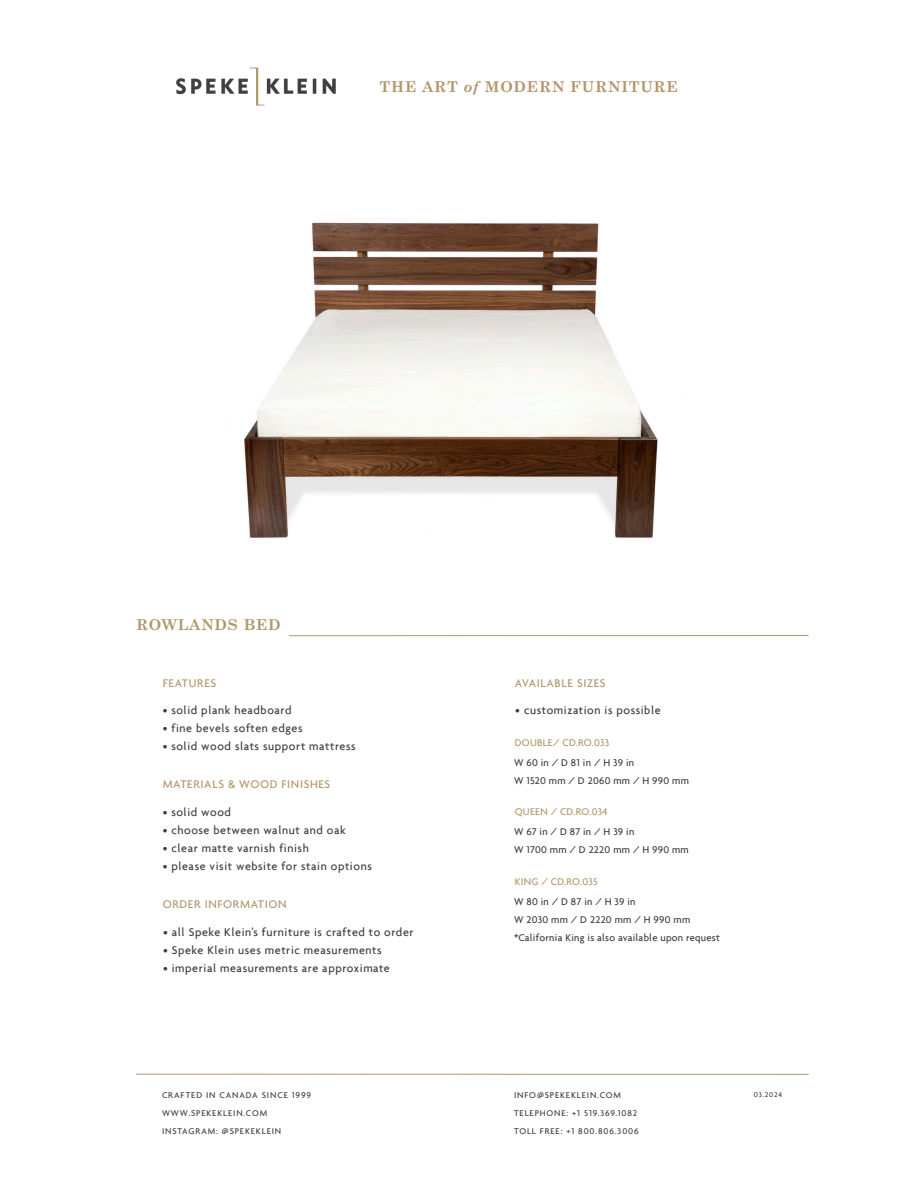
<style>
.page{position:relative;width:918px;height:1188px;background:#fff}
.page>*{position:absolute;margin:0;border:0;box-sizing:border-box;transform-origin:0 0}
.t1{font:700 15px "Century Schoolbook";letter-spacing:.05em;color:#b1976c}
.t2{font:500 12px "Agenda";letter-spacing:.05em;color:#3e3e3f}
.t3{font:500 12px "Agenda";letter-spacing:.05em;color:#b1976c}
.t4{font:500 10.5px "Agenda";letter-spacing:.025em;color:#3e3e3f}
.t5{font:500 10.5px "Agenda";letter-spacing:.025em;color:#b1976c}
.t6{font:500 9px "Agenda";letter-spacing:.1em;color:#3e3e3f}
.t7{font:500 7.5px "Agenda";letter-spacing:.1em;color:#3e3e3f}
.s1{font-style:italic}
</style>
<div class="page">
<img style="left:176px;top:67px;width:160px;height:39px">
<img style="left:244px;top:222px;width:414px;height:316px">
<hr style="left:289px;top:635px;width:520px;height:1px;background:#b1976c">
<hr style="left:136px;top:1074px;width:673px;height:1px;background:#b1976c">
<p class="t1" style="left:380px;top:78px;width:300px">THE ART <span class="s1">of</span> MODERN FURNITURE</p>
<p class="t1" style="left:136px;top:615px;width:146px">ROWLANDS BED</p>
<p class="t3" style="left:163px;top:675px;width:55px">FEATURES</p>
<p class="t2" style="left:163px;top:703px;width:130px">• solid plank headboard</p>
<p class="t2" style="left:163px;top:721px;width:141px">• fine bevels soften edges</p>
<p class="t2" style="left:163px;top:739px;width:194px">• solid wood slats support mattress</p>
<p class="t3" style="left:163px;top:777px;width:169px">MATERIALS &amp; WOOD FINISHES</p>
<p class="t2" style="left:163px;top:805px;width:70px">• solid wood</p>
<p class="t2" style="left:163px;top:823px;width:185px">• choose between walnut and oak</p>
<p class="t2" style="left:163px;top:841px;width:148px">• clear matte varnish finish</p>
<p class="t2" style="left:163px;top:859px;width:211px">• please visit website for stain options</p>
<p class="t3" style="left:163px;top:897px;width:125px">ORDER INFORMATION</p>
<p class="t2" style="left:163px;top:925px;width:252px">• all Speke Klein’s furniture is crafted to order</p>
<p class="t2" style="left:163px;top:943px;width:220px">• Speke Klein uses metric measurements</p>
<p class="t2" style="left:163px;top:961px;width:228px">• imperial measurements are approximate</p>
<p class="t6" style="left:162px;top:1090px;width:151px">CRAFTED IN CANADA SINCE 1999</p>
<p class="t6" style="left:162px;top:1108px;width:107px">WWW.SPEKEKLEIN.COM</p>
<p class="t6" style="left:162px;top:1126px;width:121px">INSTAGRAM: @SPEKEKLEIN</p>
<p class="t3" style="left:515px;top:675px;width:92px">AVAILABLE SIZES</p>
<p class="t2" style="left:515px;top:703px;width:147px">• customization is possible</p>
<p class="t5" style="left:515px;top:737px;width:96px">DOUBLE/ CD.RO.033</p>
<p class="t4" style="left:514px;top:756px;width:122px">W 60 in / D 81 in / H 39 in</p>
<p class="t4" style="left:514px;top:774px;width:176px">W 1520 mm / D 2060 mm / H 990 mm</p>
<p class="t5" style="left:515px;top:806px;width:94px">QUEEN / CD.RO.034</p>
<p class="t4" style="left:514px;top:825px;width:122px">W 67 in / D 87 in / H 39 in</p>
<p class="t4" style="left:514px;top:843px;width:176px">W 1700 mm / D 2220 mm / H 990 mm</p>
<p class="t5" style="left:515px;top:875px;width:85px">KING / CD.RO.035</p>
<p class="t4" style="left:514px;top:895px;width:123px">W 80 in / D 87 in / H 39 in</p>
<p class="t4" style="left:514px;top:913px;width:178px">W 2030 mm / D 2220 mm / H 990 mm</p>
<p class="t4" style="left:514px;top:931px;width:207px">*California King is also available upon request</p>
<p class="t6" style="left:514px;top:1090px;width:108px">INFO@SPEKEKLEIN.COM</p>
<p class="t6" style="left:514px;top:1108px;width:125px">TELEPHONE: +1 519.369.1082</p>
<p class="t6" style="left:514px;top:1126px;width:126px">TOLL FREE: +1 800.806.3006</p>
<p class="t7" style="left:754px;top:1090px;width:30px">03.2024</p>
</div>
